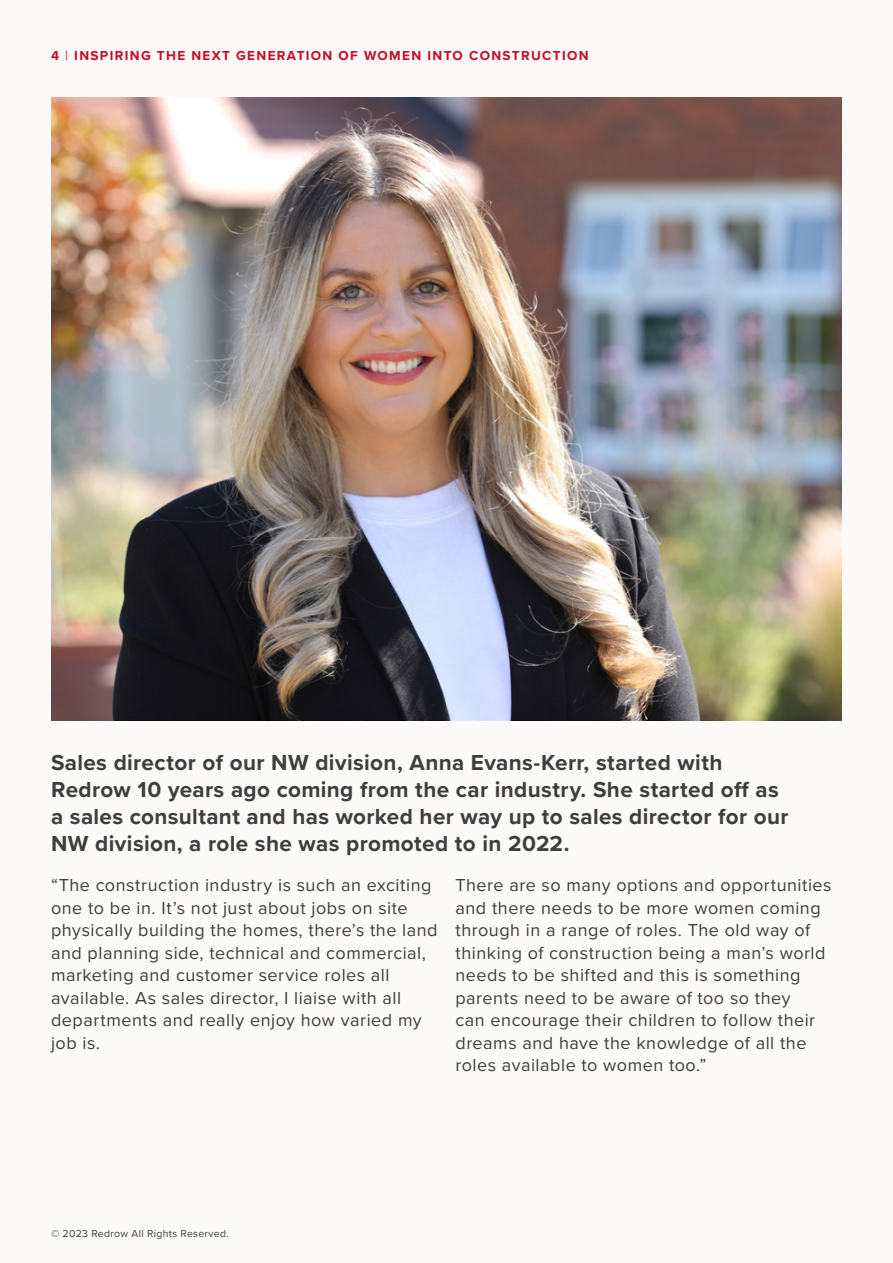
<style>
.page{position:relative;width:893px;height:1263px;background:#fbfaf8}
.page>*{position:absolute;margin:0;border:0;box-sizing:border-box;transform-origin:0 0}
.t1{font:700 22.5px/27px "Proxima Nova";letter-spacing:.015em;color:#3e3e3e}
.t2{font:18px/22.5px "Proxima Nova";letter-spacing:.03em;color:#3e3e3e}
.t3{font:700 13.5px "Proxima Nova";letter-spacing:.1em;color:#ca0928}
.t4{font:10.5px "Proxima Nova";letter-spacing:.03em;color:#3e3e3e}
.s1{font-weight:400}
</style>
<div class="page">
<img style="left:51px;top:98px;width:791px;height:622px">
<p class="t3" style="left:51px;top:45px;width:539px">4 <span class="s1">|</span> INSPIRING THE NEXT GENERATION OF WOMEN INTO CONSTRUCTION</p>
<p class="t1" style="left:51px;top:749px;width:739px">Sales director of our NW division, Anna Evans-Kerr, started with Redrow 10 years ago coming from the car industry. She started off as a sales consultant and has worked her way up to sales director for our NW division, a role she was promoted to in 2022.</p>
<p class="t2" style="left:51px;top:873px;width:388px">“The construction industry is such an exciting one to be in. It’s not just about jobs on site physically building the homes, there’s the land and planning side, technical and commercial, marketing and customer service roles all available. As sales director, I liaise with all departments and really enjoy how varied my job is.</p>
<p class="t2" style="left:455px;top:873px;width:378px">There are so many options and opportunities and there needs to be more women coming through in a range of roles. The old way of thinking of construction being a man’s world needs to be shifted and this is something parents need to be aware of too so they<br>can encourage their children to follow their dreams and have the knowledge of all the roles available to women too.”</p>
<p class="t4" style="left:51px;top:1226px;width:179px">© 2023 Redrow All Rights Reserved.</p>
</div>
